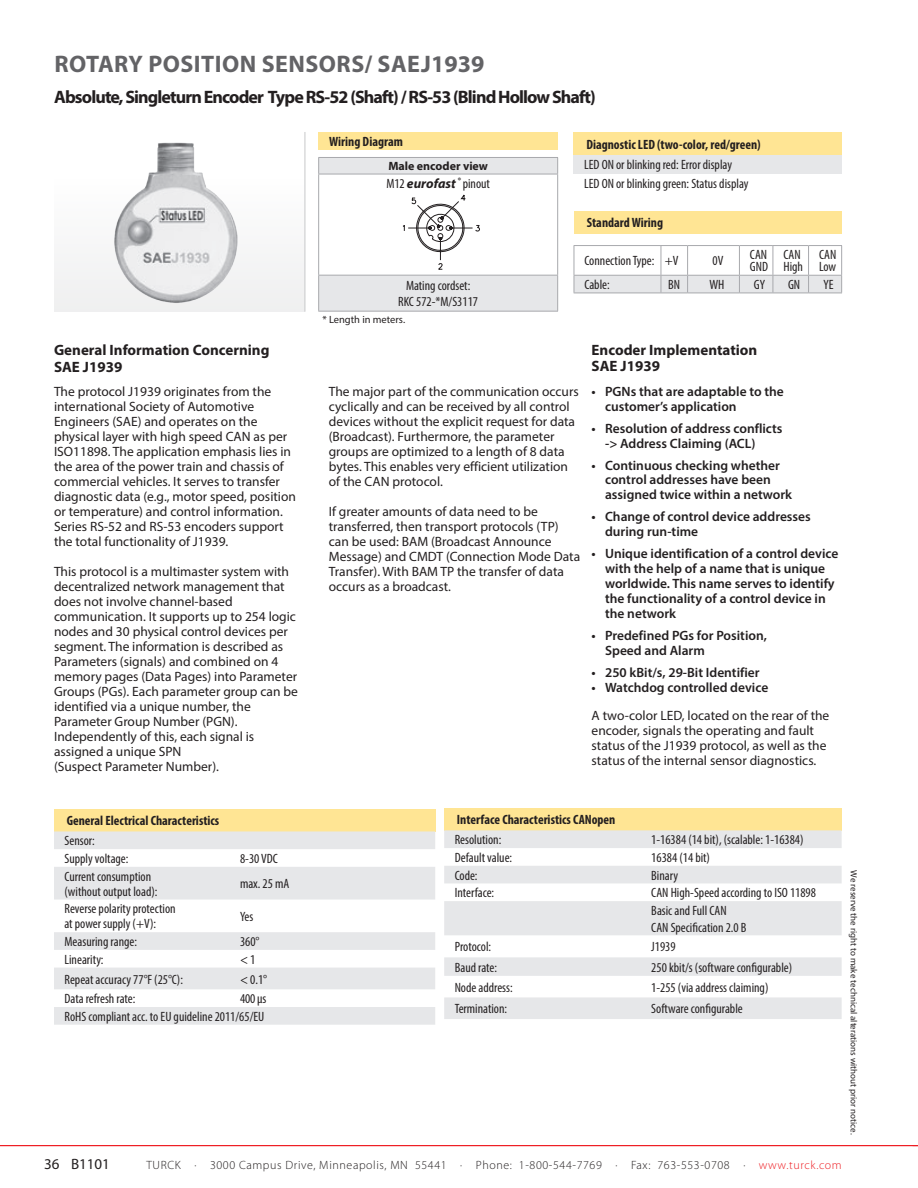
<style>
.page{position:relative;width:918px;height:1188px;background:#fff}
.page>*{position:absolute;margin:0;border:0;box-sizing:border-box;transform-origin:0 0}
.t1{font:700 24px "Myriad Pro";letter-spacing:.02em;color:#636366}
.header_bar{font:700 18px "Myriad Pro";letter-spacing:-.05em;color:#231f20}
.header_text{font:700 15px "Myriad Pro";color:#231f20}
.t2{font:15px "Myriad Pro";color:#231f20}
.text{font:13.5px/15px "Myriad Pro";color:#231f20}
.table_L{font:condensed 13.5px/12px "Myriad Pro";color:#231f20}
.t3{font:600 13.5px/15px "Myriad Pro";color:#231f20}
.header_text-2{font:13.5px/15px "Myriad Pro";color:#231f20}
.header_text-3{font:700 condensed 13.5px "Myriad Pro";color:#231f20}
.table_C{font:condensed 13.5px "Myriad Pro";color:#231f20}
.t4{font:300 12px "Myriad Pro";letter-spacing:.05em;color:#231f20}
.table_C-2{font:700 12px "Myriad Pro";color:#231f20}
.note{font:10.5px "Myriad Pro";color:#231f20}
.t5{font:9px "Myriad Pro";color:#231f20}
.s1{font-weight:700;font-style:italic;font-stretch:normal}
.s2{color:#ee1d23}
</style>
<div class="page">
<hr style="left:0;top:1145px;width:918px;height:1px;background:#ee1d23">
<div style="left:54px;top:133px;width:251px;height:179px;background:#f9f9f9"></div>
<div style="left:54px;top:809px;width:381px;height:22px;background:#ffe594"></div>
<svg style="left:54px;top:831px;width:381px;height:194px;fill:#e6e7e9"></svg>
<div style="left:444px;top:808px;width:398px;height:22px;background:#ffe594"></div>
<svg style="left:444px;top:830px;width:398px;height:189px;fill:#e6e7e9"></svg>
<div style="left:574px;top:133px;width:268px;height:22px;background:#ffe594"></div>
<div style="left:574px;top:155px;width:268px;height:19px;background:#e6e7e9"></div>
<div style="left:574px;top:211px;width:268px;height:22px;background:#ffe594"></div>
<svg style="left:574px;top:245px;width:268px;height:49px"></svg>
<hr style="left:688px;top:293px;width:51px;height:1px;background:#a8a9ad">
<hr style="left:739px;top:293px;width:34px;height:1px;background:#a8a9ad">
<hr style="left:773px;top:293px;width:36px;height:1px;background:#a8a9ad">
<hr style="left:809px;top:293px;width:33px;height:1px;background:#a8a9ad">
<div style="left:319px;top:132px;width:239px;height:18px;background:#ffe594"></div>
<hr style="left:318px;top:311px;width:240px;height:1px;background:#a8a9ad">
<svg style="left:318px;top:157px;width:240px;height:154px"></svg>
<img style="left:114px;top:142px;width:124px;height:162px">
<hr style="left:305px;top:132px;width:1px;height:180px;background:#c7c8ca">
<p class="t1" style="left:55px;top:48px;width:431px">ROTARY POSITION SENSORS/ SAEJ1939</p>
<p class="header_bar" style="left:54px;top:86px;width:543px">Absolute, Singleturn Encoder Type RS-52 (Shaft) / RS-53 (Blind Hollow Shaft)</p>
<p class="header_text" style="left:54px;top:340px;width:217px">General Information Concerning</p>
<p class="header_text" style="left:54px;top:357px;width:70px">SAE J1939</p>
<p class="text" style="left:54px;top:384px;width:244px">The protocol J1939 originates from the international Society of Automotive Engineers (SAE) and operates on the physical layer with high speed CAN as per ISO11898. The application emphasis lies in the area of the power train and chassis of commercial vehicles. It serves to transfer diagnostic data (e.g., motor speed, position or temperature) and control information.<br>Series RS-52 and RS-53 encoders support the total functionality of J1939.</p>
<p class="text" style="left:54px;top:564px;width:245px">This protocol is a multimaster system with decentralized network management that does not involve channel-based communication. It supports up to 254 logic nodes and 30 physical control devices per segment. The information is described as Parameters (signals) and combined on 4 memory pages (Data Pages) into Parameter Groups (PGs). Each parameter group can be identified via a unique number, the Parameter Group Number (PGN).<br>Independently of this, each signal is assigned a unique SPN<br>(Suspect Parameter Number).</p>
<p class="header_text-3" style="left:329px;top:133px;width:75px">Wiring Diagram</p>
<p class="table_C-2" style="left:388px;top:158px;width:101px">Male encoder view</p>
<p class="table_C" style="left:386px;top:175px;width:105px">M12 <span class="s1">eurofast</span> <sup>®</sup> pinout</p>
<p class="table_C" style="left:406px;top:278px;width:66px">Mating cordset:</p>
<p class="table_C" style="left:398px;top:294px;width:81px">RKC 572-*M/S3117</p>
<p class="note" style="left:322px;top:313px;width:84px">* Length in meters.</p>
<p class="header_text-3" style="left:586px;top:136px;width:176px">Diagnostic LED (two-color, red/green)</p>
<p class="table_L" style="left:584px;top:159px;width:149px">LED ON or blinking red: Error display</p>
<p class="table_L" style="left:584px;top:178px;width:166px">LED ON or blinking green: Status display</p>
<p class="header_text-3" style="left:587px;top:215px;width:78px">Standard Wiring</p>
<p class="table_L" style="left:585px;top:255px;width:71px">Connection Type:</p>
<p class="table_L" style="left:665px;top:255px;width:15px">+V</p>
<p class="table_L" style="left:713px;top:255px;width:12px">0V</p>
<p class="table_L" style="left:750px;top:249px;width:20px">CAN<br>GND</p>
<p class="table_L" style="left:783px;top:249px;width:21px">CAN<br>High</p>
<p class="table_L" style="left:819px;top:249px;width:19px">CAN<br>Low</p>
<p class="table_L" style="left:584px;top:279px;width:27px">Cable:</p>
<p class="table_L" style="left:668px;top:279px;width:13px">BN</p>
<p class="table_L" style="left:709px;top:279px;width:17px">WH</p>
<p class="table_L" style="left:754px;top:279px;width:13px">GY</p>
<p class="table_L" style="left:788px;top:279px;width:14px">GN</p>
<p class="table_L" style="left:823px;top:279px;width:12px">YE</p>
<p class="text" style="left:329px;top:384px;width:252px">The major part of the communication occurs cyclically and can be received by all control devices without the explicit request for data (Broadcast). Furthermore, the parameter groups are optimized to a length of 8 data bytes. This enables very efficient utilization of the CAN protocol.</p>
<p class="header_text-2" style="left:329px;top:504px;width:253px">If greater amounts of data need to be transferred, then transport protocols (TP) can be used: BAM (Broadcast Announce Message) and CMDT (Connection Mode Data Transfer). With BAM TP the transfer of data occurs as a broadcast.</p>
<p class="header_text" style="left:592px;top:340px;width:167px">Encoder Implementation</p>
<p class="header_text" style="left:592px;top:356px;width:70px">SAE J1939</p>
<p class="t3" style="left:605px;top:384px;width:180px;text-indent:-14px">• PGNs that are adaptable to the customer’s application</p>
<p class="t3" style="left:605px;top:420px;width:179px;text-indent:-14px">• Resolution of address conflicts -&gt; Address Claiming (ACL)</p>
<p class="t3" style="left:605px;top:457px;width:189px;text-indent:-14px">• Continuous checking whether control addresses have been assigned twice within a network</p>
<p class="t3" style="left:605px;top:509px;width:207px;text-indent:-14px">• Change of control device addresses during run-time</p>
<p class="t3" style="left:605px;top:546px;width:235px;text-indent:-14px">• Unique identification of a control device with the help of a name that is unique worldwide. This name serves to identify the functionality of a control device in the network</p>
<p class="t3" style="left:605px;top:627px;width:163px;text-indent:-14px">• Predefined PGs for Position,<br>Speed and Alarm</p>
<p class="t3" style="left:592px;top:664px;width:170px">• 250 kBit/s, 29-Bit Identifier</p>
<p class="t3" style="left:592px;top:679px;width:178px">• Watchdog controlled device</p>
<p class="text" style="left:592px;top:708px;width:239px">A two-color LED, located on the rear of the encoder, signals the operating and fault status of the J1939 protocol, as well as the status of the internal sensor diagnostics.</p>
<p class="header_text-3" style="left:67px;top:813px;width:154px">General Electrical Characteristics</p>
<p class="table_L" style="left:65px;top:835px;width:32px">Sensor:</p>
<p class="table_L" style="left:65px;top:852px;width:65px">Supply voltage:</p>
<p class="table_L" style="left:240px;top:852px;width:39px">8-30 VDC</p>
<p class="table_L" style="left:65px;top:870px;width:88px">Current consumption</p>
<p class="table_L" style="left:65px;top:885px;width:94px">(without output load):</p>
<p class="table_L" style="left:240px;top:878px;width:51px">max. 25 mA</p>
<p class="table_L" style="left:65px;top:901px;width:113px;line-height:15px">Reverse polarity protection at power supply (+V):</p>
<p class="table_L" style="left:240px;top:910px;width:15px">Yes</p>
<p class="table_L" style="left:65px;top:935px;width:74px">Measuring range:</p>
<p class="table_L" style="left:240px;top:935px;width:21px">360°</p>
<p class="table_L" style="left:65px;top:953px;width:41px">Linearity:</p>
<p class="table_L" style="left:240px;top:953px;width:17px">&lt; 1</p>
<p class="table_L" style="left:65px;top:973px;width:120px">Repeat accuracy 77°F (25°C):</p>
<p class="table_L" style="left:240px;top:973px;width:28px">&lt; 0.1°</p>
<p class="table_L" style="left:65px;top:993px;width:72px">Data refresh rate:</p>
<p class="table_L" style="left:240px;top:993px;width:28px">400 µs</p>
<p class="table_L" style="left:65px;top:1010px;width:201px">RoHS compliant acc. to EU guideline 2011/65/EU</p>
<p class="header_text-3" style="left:457px;top:811px;width:160px">Interface Characteristics CANopen</p>
<p class="table_L" style="left:455px;top:834px;width:48px">Resolution:</p>
<p class="table_L" style="left:651px;top:834px;width:154px">1-16384 (14 bit), (scalable: 1-16384)</p>
<p class="table_L" style="left:455px;top:851px;width:59px">Default value:</p>
<p class="table_L" style="left:651px;top:851px;width:60px">16384 (14 bit)</p>
<p class="table_L" style="left:455px;top:869px;width:24px">Code:</p>
<p class="table_L" style="left:651px;top:869px;width:28px">Binary</p>
<p class="table_L" style="left:455px;top:887px;width:41px">Interface:</p>
<p class="table_L" style="left:651px;top:887px;width:166px">CAN High-Speed according to ISO 11898</p>
<p class="table_L" style="left:651px;top:902px;width:97px;line-height:16.5px">Basic and Full CAN<br>CAN Specification 2.0 B</p>
<p class="table_L" style="left:455px;top:941px;width:38px">Protocol:</p>
<p class="table_L" style="left:651px;top:941px;width:26px">J1939</p>
<p class="table_L" style="left:455px;top:961px;width:44px">Baud rate:</p>
<p class="table_L" style="left:651px;top:961px;width:142px">250 kbit/s (software configurable)</p>
<p class="table_L" style="left:455px;top:981px;width:59px">Node address:</p>
<p class="table_L" style="left:651px;top:981px;width:119px">1-255 (via address claiming)</p>
<p class="table_L" style="left:455px;top:1003px;width:54px">Termination:</p>
<p class="table_L" style="left:651px;top:1003px;width:93px">Software configurable</p>
<p class="t5" style="left:859px;top:870px;width:265px;rotate:90deg">We reserve the right to make technical alterations without prior notice.</p>
<p class="t2" style="left:44px;top:1155px;width:67px">36 B1101</p>
<p class="t4" style="left:146px;top:1159px;width:697px">TURCK · 3000 Campus Drive, Minneapolis, MN 55441 · Phone: 1-800-544-7769 · Fax: 763-553-0708 · <span class="s2">www.turck.com</span></p>
</div>
